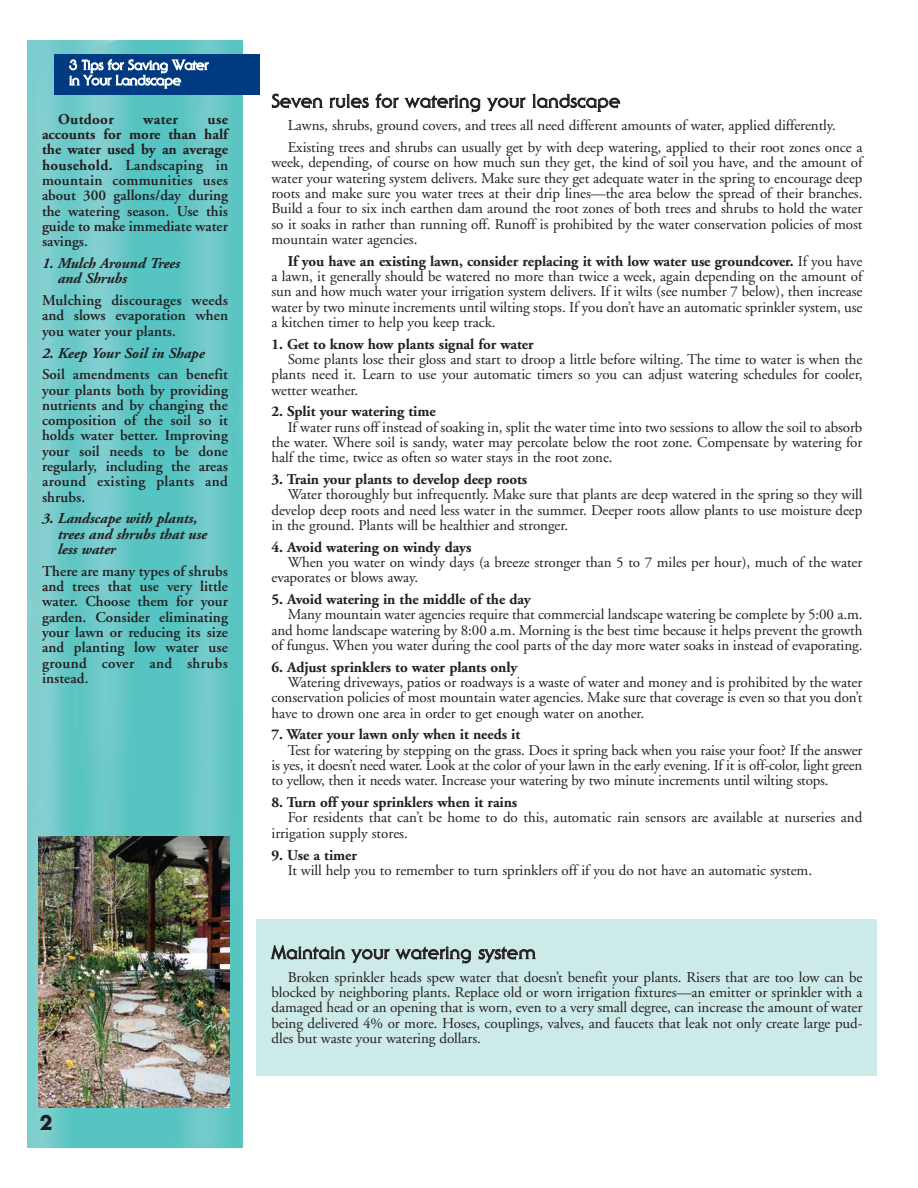
<style>
.page{position:relative;width:918px;height:1188px;background:#fff}
.page>*{position:absolute;margin:0;border:0;box-sizing:border-box;transform-origin:0 0}
.t1{font:800 21px "Serif Gothic";color:#231f20}
.t2{font:18px "Serif Gothic";letter-spacing:.035em;color:#231f20}
.t3{font:15px/15.3px "Adobe Garamond";letter-spacing:-.005em;color:#231f20;text-align:justify}
.t4{font:600 15px/15.3px "Adobe Garamond";letter-spacing:.005em;color:#231f20;text-align:justify}
.t5{font:700 15px "Adobe Garamond";letter-spacing:-.005em;color:#231f20}
.t6{font:italic 700 15px/15.3px "Adobe Garamond";letter-spacing:-.005em;color:#231f20}
.t7{font:700 15px "Adobe Garamond";letter-spacing:.02em;color:#231f20}
.t8{font:13.5px/15.3px "Serif Gothic";color:#fff}
.s1{font-weight:700}
</style>
<div class="page">
<div style="left:256px;top:919px;width:622px;height:157px;background:#cceae8"></div>
<img style="left:27px;top:41px;width:216px;height:1107px">
<img style="left:38px;top:836px;width:192px;height:272px">
<div style="left:54px;top:54px;width:205px;height:40px;background:#003a80"></div>
<p class="t8" style="left:69px;top:59px;width:141px">3 Tips for Saving Water in Your Landscape</p>
<p class="t7" style="left:58px;top:113px;width:57px">Outdoor</p>
<p class="t5" style="left:143px;top:113px;width:36px">water</p>
<p class="t4" style="left:42px;top:113px;width:188px;text-indent:166px"><span class="s1">use accounts for more than half the water used by an average household.</span> Landscaping in mountain communities uses about 300 gallons/day during the watering season. Use this guide to make immediate water savings.</p>
<p class="t6" style="left:58px;top:257px;width:124px;text-indent:-16px">1. Mulch Around Trees and Shrubs</p>
<p class="t4" style="left:42px;top:294px;width:188px">Mulching discourages weeds and slows evaporation when you water your plants.</p>
<p class="t6" style="left:42px;top:346px;width:164px">2. Keep Your Soil in Shape</p>
<p class="t4" style="left:42px;top:368px;width:188px">Soil amendments can benefit your plants both by providing nutrients and by changing the composition of the soil so it holds water better. Improving your soil needs to be done regularly, including the areas around existing plants and shrubs.</p>
<p class="t6" style="left:58px;top:512px;width:151px;text-indent:-16px">3. Landscape with plants, trees and shrubs that use less water</p>
<p class="t4" style="left:42px;top:565px;width:188px">There are many types of shrubs and trees that use very little water. Choose them for your garden. Consider eliminating your lawn or reducing its size and planting low water use ground cover and shrubs instead.</p>
<h1 class="t1" style="left:40px;top:1116px;width:14px">2</h1>
<p class="t2" style="left:272px;top:94px;width:350px">Seven rules for watering your landscape</p>
<p class="t3" style="left:288px;top:116px;width:576px;line-height:21.8px">Lawns, shrubs, ground covers, and trees all need different amounts of water, applied differently.<br>Existing trees and shrubs can usually get by with deep watering, applied to their root zones once a</p>
<p class="t3" style="left:272px;top:156px;width:592px">week, depending, of course on how much sun they get, the kind of soil you have, and the amount of water your watering system delivers. Make sure they get adequate water in the spring to encourage deep roots and make sure you water trees at their drip lines—the area below the spread of their branches.<br>Build a four to six inch earthen dam around the root zones of both trees and shrubs to hold the water so it soaks in rather than running off. Runoff is prohibited by the water conservation policies of most mountain water agencies.</p>
<p class="t3" style="left:272px;top:255px;width:592px;text-indent:16px"><span class="s1">If you have an existing lawn, consider replacing it with low water use groundcover.</span> If you have a lawn, it generally should be watered no more than twice a week, again depending on the amount of sun and how much water your irrigation system delivers. If it wilts (see number 7 below), then increase water by two minute increments until wilting stops. If you don’t have an automatic sprinkler system, use a kitchen timer to help you keep track.</p>
<p class="t5" style="left:272px;top:338px;width:264px">1. Get to know how plants signal for water</p>
<p class="t3" style="left:272px;top:353px;width:592px;text-indent:16px">Some plants lose their gloss and start to droop a little before wilting. The time to water is when the plants need it. Learn to use your automatic timers so you can adjust watering schedules for cooler, wetter weather.</p>
<p class="t5" style="left:272px;top:406px;width:166px">2. Split your watering time</p>
<p class="t3" style="left:272px;top:421px;width:592px;text-indent:16px">If water runs off instead of soaking in, split the water time into two sessions to allow the soil to absorb the water. Where soil is sandy, water may percolate below the root zone. Compensate by watering for half the time, twice as often so water stays in the root zone.</p>
<p class="t5" style="left:272px;top:473px;width:257px">3. Train your plants to develop deep roots</p>
<p class="t3" style="left:272px;top:488px;width:592px;text-indent:16px">Water thoroughly but infrequently. Make sure that plants are deep watered in the spring so they will develop deep roots and need less water in the summer. Deeper roots allow plants to use moisture deep in the ground. Plants will be healthier and stronger.</p>
<p class="t5" style="left:272px;top:541px;width:202px">4. Avoid watering on windy days</p>
<p class="t3" style="left:272px;top:556px;width:592px;text-indent:16px">When you water on windy days (a breeze stronger than 5 to 7 miles per hour), much of the water evaporates or blows away.</p>
<p class="t5" style="left:272px;top:593px;width:261px">5. Avoid watering in the middle of the day</p>
<p class="t3" style="left:272px;top:608px;width:593px;text-indent:16px">Many mountain water agencies require that commercial landscape watering be complete by 5:00 a.m. and home landscape watering by 8:00 a.m. Morning is the best time because it helps prevent the growth of fungus. When you water during the cool parts of the day more water soaks in instead of evaporating.</p>
<p class="t5" style="left:272px;top:661px;width:247px">6. Adjust sprinklers to water plants only</p>
<p class="t3" style="left:272px;top:676px;width:593px;text-indent:16px">Watering driveways, patios or roadways is a waste of water and money and is prohibited by the water conservation policies of most mountain water agencies. Make sure that coverage is even so that you don’t have to drown one area in order to get enough water on another.</p>
<p class="t5" style="left:272px;top:729px;width:250px">7. Water your lawn only when it needs it</p>
<p class="t3" style="left:272px;top:744px;width:593px;text-indent:16px">Test for watering by stepping on the grass. Does it spring back when you raise your foot? If the answer is yes, it doesn’t need water. Look at the color of your lawn in the early evening. If it is off-color, light green to yellow, then it needs water. Increase your watering by two minute increments until wilting stops.</p>
<p class="t5" style="left:272px;top:796px;width:247px">8. Turn off your sprinklers when it rains</p>
<p class="t3" style="left:272px;top:811px;width:592px;text-indent:16px">For residents that can’t be home to do this, automatic rain sensors are available at nurseries and irrigation supply stores.</p>
<p class="t5" style="left:272px;top:849px;width:87px">9. Use a timer</p>
<p class="t3" style="left:288px;top:864px;width:526px">It will help you to remember to turn sprinklers off if you do not have an automatic system.</p>
<p class="t2" style="left:272px;top:946px;width:265px">Maintain your watering system</p>
<p class="t3" style="left:272px;top:971px;width:593px;text-indent:16px">Broken sprinkler heads spew water that doesn’t benefit your plants. Risers that are too low can be blocked by neighboring plants. Replace old or worn irrigation fixtures—an emitter or sprinkler with a damaged head or an opening that is worn, even to a very small degree, can increase the amount of water being delivered 4% or more. Hoses, couplings, valves, and faucets that leak not only create large pud&shy;dles but waste your watering dollars.</p>
</div>
